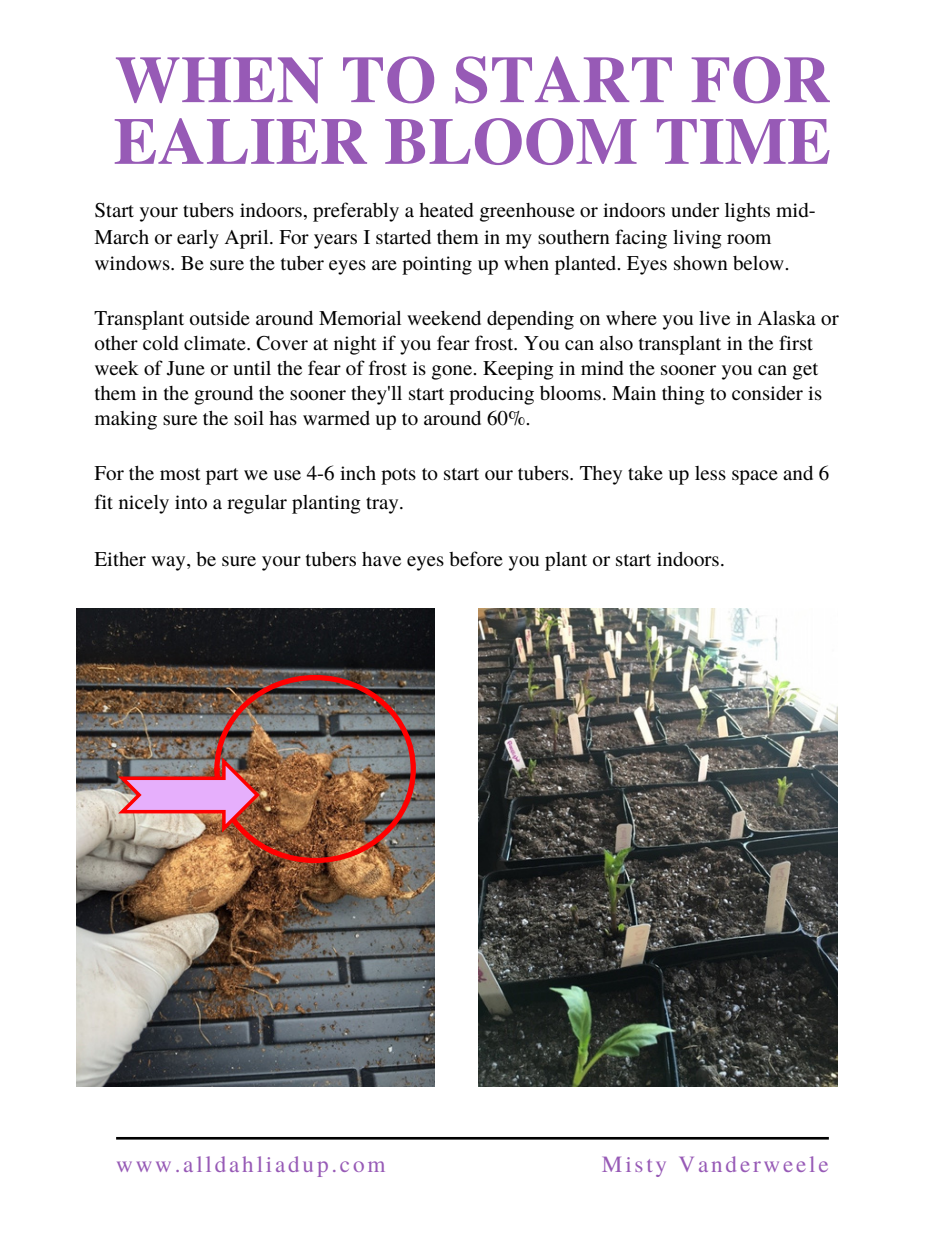
<style>
.page{position:relative;width:945px;height:1260px;background:#fff}
.page>*{position:absolute;margin:0;border:0;box-sizing:border-box;transform-origin:0 0}
.t1{font:700 66.33px/61.6px "Te X Gyre Termes";color:#975ab6}
.t2{font:23.28px "Te X Gyre Termes";letter-spacing:.12em;color:#975ab6}
.t3{font:21px/24.8px "Te X Gyre Termes";color:#000}
</style>
<div class="page">
<img style="left:76px;top:609px;width:359px;height:478px">
<div style="left:214px;top:675px;width:202px;height:188px;border:5px solid #f00;border-radius:50%"></div>
<img style="left:114px;top:753px;width:148px;height:84px">
<hr style="left:116px;top:1137px;width:713px;height:3px;background:#000">
<img style="left:479px;top:609px;width:359px;height:477px">
<p class="t1" style="left:114px;top:46px;width:719px">WHEN TO START FOR<br>EALIER BLOOM TIME</p>
<p class="t3" style="left:94px;top:196px;width:723px;line-height:26.2px">Start your tubers indoors, preferably a heated greenhouse or indoors under lights mid-<br>March or early April. For years I started them in my southern facing living room windows. Be sure the tuber eyes are pointing up when planted. Eyes shown below.</p>
<p class="t3" style="left:94px;top:304px;width:746px">Transplant outside around Memorial weekend depending on where you live in Alaska or other cold climate. Cover at night if you fear frost. You can also transplant in the first week of June or until the fear of frost is gone. Keeping in mind the sooner you can get</p>
<p class="t3" style="left:94px;top:379px;width:729px">them in the ground the sooner they'll start producing blooms. Main thing to consider is making sure the soil has warmed up to around 60%.</p>
<p class="t3" style="left:94px;top:457px;width:736px;line-height:28.9px">For the most part we use 4-6 inch pots to start our tubers. They take up less space and 6 fit nicely into a regular planting tray.</p>
<p class="t3" style="left:94px;top:546px;width:632px">Either way, be sure your tubers have eyes before you plant or start indoors.</p>
<p class="t2" style="left:116px;top:1148px;width:271px">www.alldahliadup.com</p>
<p class="t2" style="left:602px;top:1148px;width:228px">Misty Vanderweele</p>
</div>
